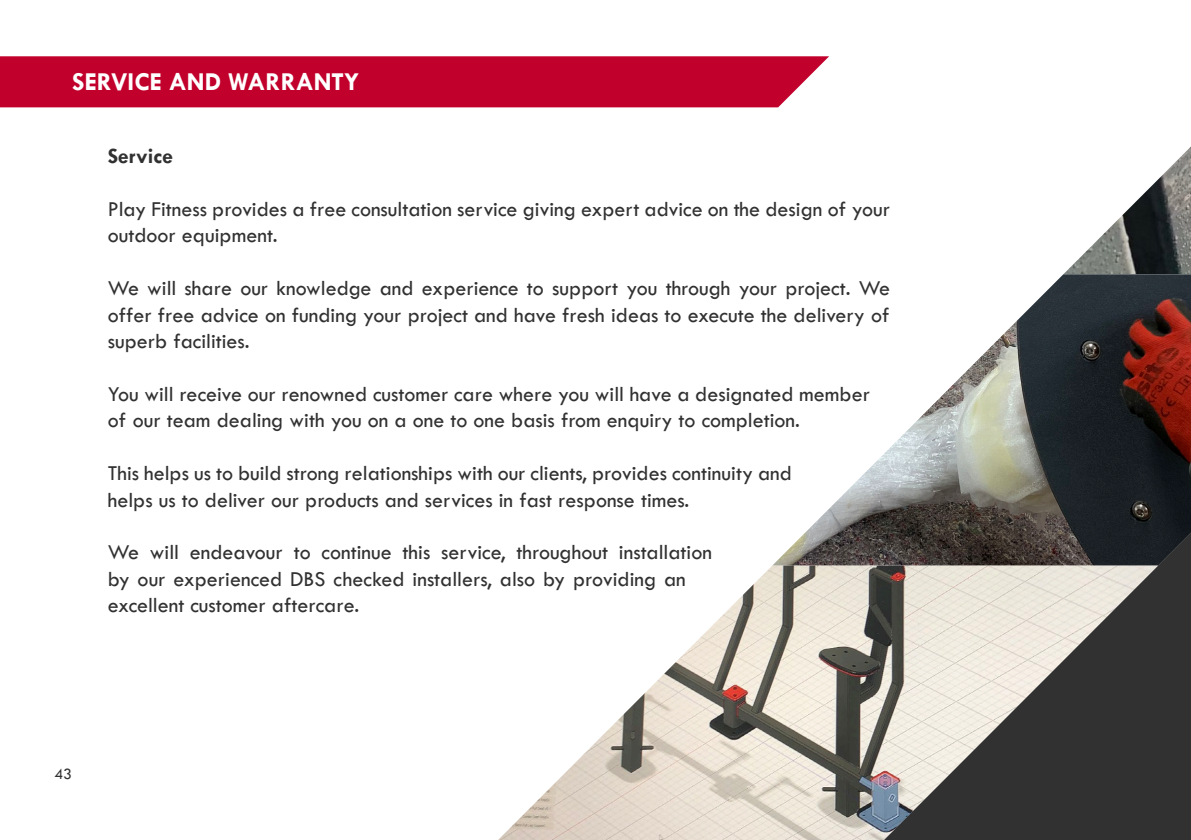
<style>
.page{position:relative;width:1191px;height:840px;background:#fff}
.page>*{position:absolute;margin:0;border:0;box-sizing:border-box;transform-origin:0 0}
.t1{font:700 26px "Tw Cen";color:#fff}
.t2{font:22px/26.4px "Tw Cen";color:#313131}
.t3{font:700 22px "Tw Cen";color:#313131}
.t4{font:16px "Tw Cen";color:#313131}
</style>
<div class="page">
<div style="left:0;top:56px;width:829px;height:51px;background:#c1002c"></div>
<div style="left:1158px;top:565px;width:33px;height:274px;background:#313131"></div>
<img style="left:1064px;top:146px;width:127px;height:128px">
<img style="left:773px;top:274px;width:418px;height:291px">
<img style="left:499px;top:565px;width:659px;height:274px">
<p class="t1" style="left:72px;top:66px;width:289px">SERVICE AND WARRANTY</p>
<p class="t3" style="left:108px;top:143px;width:67px">Service</p>
<p class="t2" style="left:108px;top:195px;width:784px">Play Fitness provides a free consultation service giving expert advice on the design of your outdoor equipment.</p>
<p class="t2" style="left:108px;top:275px;width:784px;text-align:justify">We will share our knowledge and experience to support you through your project. We offer free advice on funding your project and have fresh ideas to execute the delivery of superb facilities.</p>
<p class="t2" style="left:108px;top:380px;width:764px">You will receive our renowned customer care where you will have a designated member of our team dealing with you on a one to one basis from enquiry to completion.</p>
<p class="t2" style="left:108px;top:459px;width:685px">This helps us to build strong relationships with our clients, provides continuity and helps us to deliver our products and services in fast response times.</p>
<p class="t2" style="left:108px;top:539px;width:606px">We will endeavour to continue this service, throughout installation by our experienced DBS checked installers, also by providing an excellent customer aftercare.</p>
<p class="t4" style="left:54px;top:763px;width:19px">43</p>
</div>
